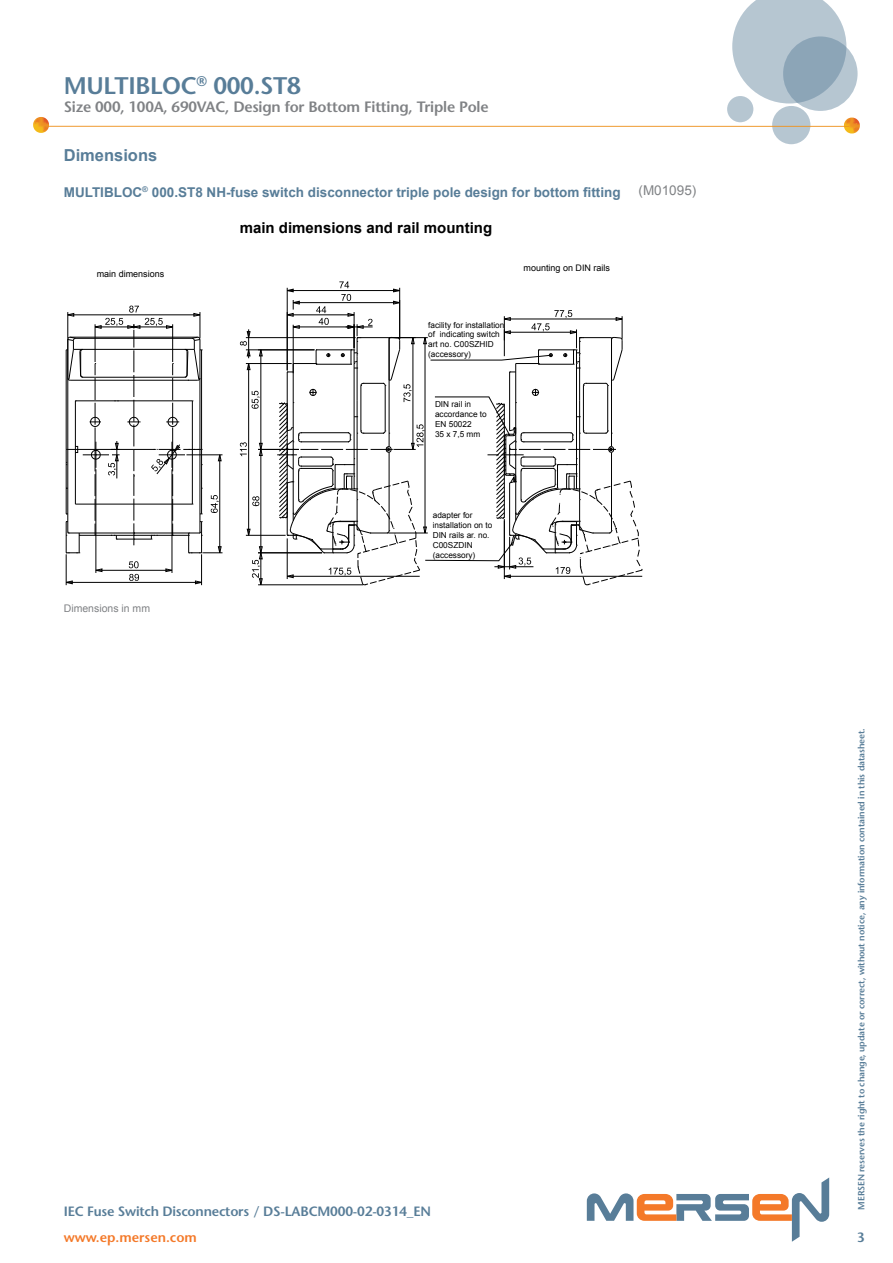
<style>
.page{position:relative;width:893px;height:1263px;background:#fff}
.page>*{position:absolute;margin:0;border:0;box-sizing:border-box;transform-origin:0 0}
.t1{font:600 24px "Stone Sans Std";letter-spacing:-.015em;color:#587d98}
.t2{font:700 16.5px "Arial";color:#587d98}
.t3{font:600 15px "Stone Sans Std";letter-spacing:-.015em;color:#808285}
.t4{font:700 15px "Arial";color:#000}
.t5{font:700 13.5px "Arial";color:#587d98}
.t6{font:600 13.5px "Stone Sans Std";letter-spacing:-.015em;color:#587d98}
.t7{font:600 13.5px "Stone Sans Std";color:#f47929}
.t8{font:13.5px "Arial";color:#808285}
.t9{font:10.5px "Arial";color:#808285}
.t10{font:600 9px "Stone Sans Std";letter-spacing:-.015em;color:#587d98}
.t11{font:9px "Arial";color:#000}
.t12{font:8.25px/9.9px "Arial";color:#000}
</style>
<div class="page">
<svg style="left:587px;top:1177px;width:242px;height:65px"></svg>
<hr style="left:96px;top:469px;width:1px;height:104px;background:#000">
<svg style="left:95px;top:568px;width:8px;height:4px"></svg>
<hr style="left:96px;top:570px;width:76px;height:1px;background:#000">
<svg style="left:165px;top:568px;width:7px;height:4px"></svg>
<hr style="left:172px;top:469px;width:1px;height:104px;background:#000">
<hr style="left:66px;top:554px;width:1px;height:31px;background:#000">
<svg style="left:65px;top:580px;width:8px;height:5px"></svg>
<hr style="left:66px;top:582px;width:136px;height:1px;background:#000">
<svg style="left:195px;top:580px;width:6px;height:5px"></svg>
<hr style="left:201px;top:554px;width:1px;height:31px;background:#000">
<hr style="left:258px;top:584px;width:105px;height:1px;background:#000">
<hr style="left:258px;top:552px;width:64px;height:1px;background:#000">
<hr style="left:260px;top:449px;width:1px;height:104px;background:#000">
<hr style="left:258px;top:449px;width:41px;height:1px;background:#000">
<svg style="left:259px;top:443px;width:4px;height:13px"></svg>
<hr style="left:260px;top:350px;width:1px;height:99px;background:#000">
<svg style="left:259px;top:350px;width:4px;height:7px"></svg>
<hr style="left:246px;top:535px;width:40px;height:1px;background:#000">
<svg style="left:246px;top:528px;width:5px;height:8px"></svg>
<hr style="left:248px;top:363px;width:1px;height:172px;background:#000">
<hr style="left:246px;top:363px;width:46px;height:1px;background:#000">
<hr style="left:246px;top:349px;width:68px;height:1px;background:#000">
<hr style="left:246px;top:337px;width:110px;height:1px;background:#000">
<svg style="left:129px;top:561px;width:10px;height:7px"></svg>
<svg style="left:129px;top:574px;width:10px;height:7px"></svg>
<svg style="left:66px;top:306px;width:156px;height:248px"></svg>
<svg style="left:252px;top:546px;width:11px;height:40px"></svg>
<svg style="left:252px;top:496px;width:7px;height:10px"></svg>
<svg style="left:240px;top:442px;width:7px;height:14px"></svg>
<svg style="left:240px;top:329px;width:11px;height:41px"></svg>
<svg style="left:252px;top:391px;width:8px;height:18px"></svg>
<svg style="left:277px;top:281px;width:366px;height:304px"></svg>
<svg style="left:732px;top:0;width:114px;height:103px"></svg>
<svg style="left:783px;top:36px;width:74px;height:75px;background:#99afbf"></svg>
<div style="left:772px;top:106px;width:38px;height:38px;background:#b6c6d1;border-radius:50%"></div>
<div style="left:727px;top:96px;width:26px;height:26px;background:#b6c6d1;border-radius:50%"></div>
<svg style="left:844px;top:118px;width:16px;height:16px"></svg>
<hr style="left:47px;top:126px;width:802px;height:1px;background:#ee9321">
<svg style="left:33px;top:117px;width:16px;height:16px"></svg>
<h1 class="t1" style="left:64px;top:71px;width:239px">MULTIBLOC<sup>®</sup> 000.ST8</h1>
<h3 class="t3" style="left:64px;top:98px;width:426px">Size 000, 100A, 690VAC, Design for Bottom Fitting, Triple Pole</h3>
<h2 class="t2" style="left:64px;top:144px;width:95px">Dimensions</h2>
<h3 class="t5" style="left:64px;top:183px;width:558px">MULTIBLOC<sup>®</sup> 000.ST8 NH-fuse switch disconnector triple pole design for bottom fitting</h3>
<h3 class="t8" style="left:639px;top:181px;width:59px">(M01095)</h3>
<p class="t11" style="left:97px;top:267px;width:69px">main dimensions</p>
<p class="t9" style="left:64px;top:602px;width:88px">Dimensions in mm</p>
<h3 class="t4" style="left:240px;top:218px;width:254px">main dimensions and rail mounting</h3>
<p class="t12" style="left:428px;top:320px;width:78px">facility for installation of indicating switch art no. C00SZHID (accessory)</p>
<p class="t12" style="left:435px;top:399px;width:53px">DIN rail in accordance to<br>EN 50022<br>35 x 7,5 mm</p>
<p class="t11" style="left:523px;top:262px;width:88px">mounting on DIN rails</p>
<p class="t12" style="left:433px;top:510px;width:61px">adapter for installation on to<br>DIN rails ar. no.<br>C00SZDIN (accessory)</p>
<p class="t10" style="left:856px;top:1209px;width:483px;rotate:-90deg">MERSEN reserves the right to change, update or correct, without notice, any information contained in this datasheet.</p>
<h3 class="t6" style="left:64px;top:1203px;width:369px">IEC Fuse Switch Disconnectors / DS-LABCM000-02-0314_EN</h3>
<h3 class="t7" style="left:64px;top:1229px;width:135px">www.ep.mersen.com</h3>
<h3 class="t6" style="left:857px;top:1229px;width:9px">3</h3>
</div>
